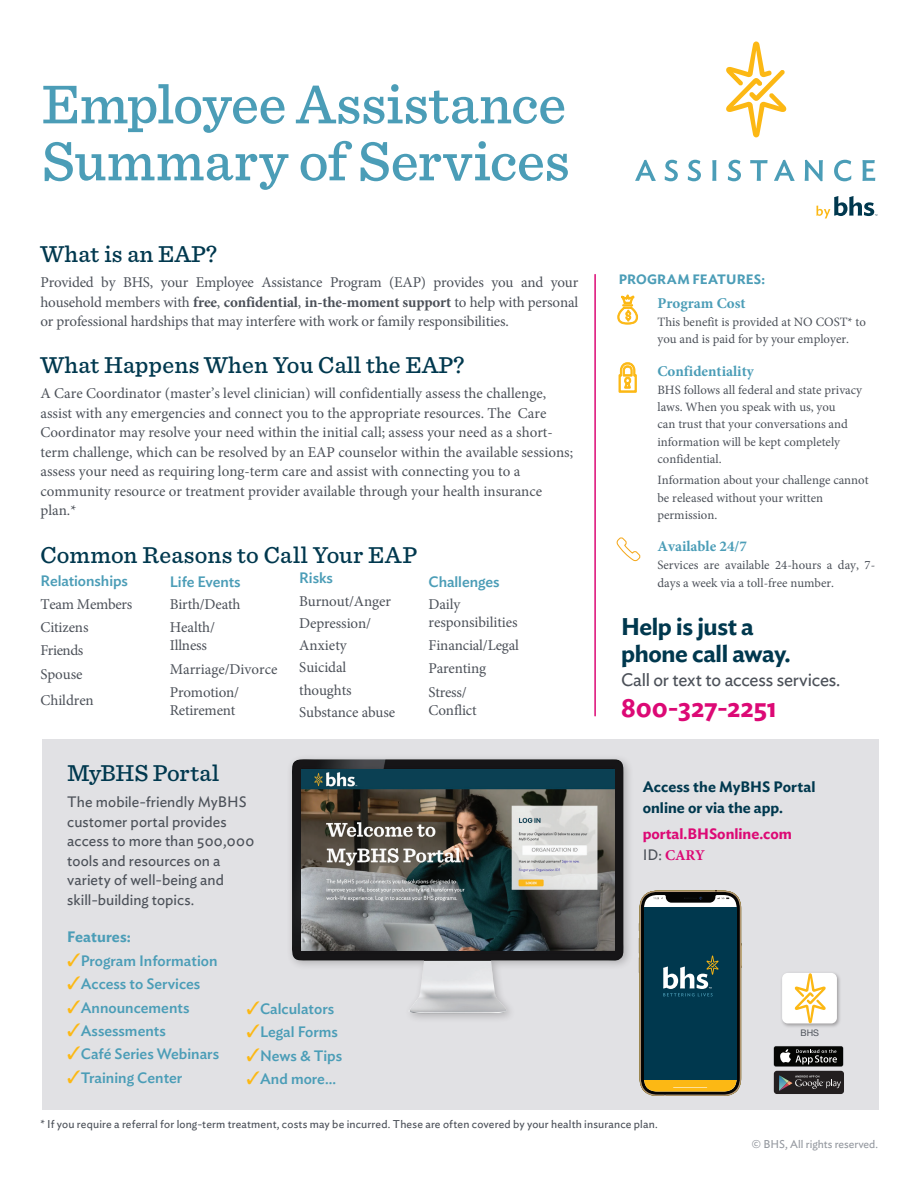
<style>
.page{position:relative;width:918px;height:1188px;background:#fff}
.page>*{position:absolute;margin:0;border:0;box-sizing:border-box;transform-origin:0 0}
.t1{font:500 57px/57px "Sentinel";letter-spacing:-.005em;color:#4b9db7}
.t2{font:600 27px "Ideal Sans";letter-spacing:-.005em;color:#dc0975}
.t3{font:500 24px "Sentinel";letter-spacing:.01em;color:#00384e}
.t4{font:600 24px/27px "Ideal Sans";letter-spacing:-.015em;color:#00384e}
.t5{font:500 24px "Sentinel";letter-spacing:-.01em;color:#00384e}
.t6{font:18px "Ideal Sans";letter-spacing:-.01em;color:#4c5159}
.t7{font:15px/19.5px "Minion Pro";color:#4c5159}
.t8{font:500 15px "Ideal Sans";color:#4b9db7}
.t9{font:15px/19.5px "Ideal Sans";letter-spacing:.005em;color:#4c5159}
.t10{font:700 15px "Minion Pro";color:#4b9db7}
.t11{font:600 15px/21px "Ideal Sans";color:#00384e}
.t12{font:15px/23px "Minion Pro";letter-spacing:-.02em;color:#4c5159}
.t13{font:600 15px "Ideal Sans";color:#dc0975}
.t14{font:600 15px "Ideal Sans";letter-spacing:.01em;color:#4b9db7}
.t15{font:700 15px "Minion Pro";color:#dc0975}
.t16{font:600 13.5px "Ideal Sans";letter-spacing:.005em;color:#4b9db7}
.t17{font:12.75px/17.2px "Minion Pro";color:#4c5159}
.t18{font:11.25px "Ideal Sans";letter-spacing:.015em;color:#4c5159}
.t19{font:11.25px "Ideal Sans";color:#9599a0}
.t20{font:9px "Helvetica Neue";color:#4c5159}
.s1{font-weight:700}
.s2{color:#fcb814}
.s3{font-family:"Ideal Sans";font-weight:400;color:#4c5159}
</style>
<div class="page">
<hr style="left:594px;top:275px;width:2px;height:441px;background:#dc0975">
<svg style="left:635px;top:160px;width:21px;height:21px"></svg>
<svg style="left:665px;top:160px;width:13px;height:21px"></svg>
<svg style="left:688px;top:160px;width:13px;height:21px"></svg>
<svg style="left:712px;top:160px;width:4px;height:21px"></svg>
<svg style="left:728px;top:160px;width:13px;height:21px"></svg>
<svg style="left:750px;top:160px;width:18px;height:21px"></svg>
<svg style="left:774px;top:160px;width:21px;height:21px"></svg>
<svg style="left:805px;top:160px;width:18px;height:21px"></svg>
<svg style="left:834px;top:160px;width:17px;height:21px"></svg>
<svg style="left:862px;top:160px;width:13px;height:21px"></svg>
<svg style="left:726px;top:42px;width:61px;height:95px"></svg>
<svg style="left:816px;top:196px;width:61px;height:22px"></svg>
<svg style="left:619px;top:362px;width:18px;height:31px"></svg>
<svg style="left:617px;top:295px;width:21px;height:29px"></svg>
<svg style="left:617px;top:537px;width:23px;height:24px"></svg>
<div style="left:42px;top:740px;width:837px;height:370px;background:#e1e1e4"></div>
<div style="left:286px;top:753px;width:348px;height:271px;background:#231f20;opacity:.25"></div>
<img style="left:292px;top:759px;width:332px;height:255px">
<img style="left:302px;top:769px;width:313px;height:181px">
<div style="left:773px;top:1046px;width:70px;height:21px;background:#414242;border-radius:2px"></div>
<div style="left:774px;top:1046px;width:69px;height:20px;background:#040503;border-radius:2px"></div>
<svg style="left:780px;top:1049px;width:57px;height:15px"></svg>
<div style="left:774px;top:1071px;width:70px;height:23px;background:#231f20;border-radius:3px"></div>
<svg style="left:779px;top:1075px;width:62px;height:16px"></svg>
<div style="left:780px;top:971px;width:62px;height:57px;background:#231f20;opacity:.35"></div>
<div style="left:782px;top:973px;width:55px;height:50px;background:#fff;border-radius:6px"></div>
<svg style="left:795px;top:973px;width:31px;height:50px"></svg>
<svg style="left:639px;top:891px;width:103px;height:205px;background:#264b51"></svg>
<h1 class="t1" style="left:42px;top:73px;width:530px">Employee Assistance<br>Summary of Services</h1>
<h3 class="t3" style="left:40px;top:236px;width:178px">What is an EAP?</h3>
<p class="t7" style="left:40px;top:273px;width:539px;text-align:justify">Provided by BHS, your Employee Assistance Program (EAP) provides you and your household members with <span class="s1">free</span>, <span class="s1">confidential</span>, <span class="s1">in-the-moment support</span> to help with personal or professional hardships that may interfere with work or family responsibilities.</p>
<h3 class="t3" style="left:40px;top:347px;width:426px">What Happens When You Call the EAP?</h3>
<p class="t7" style="left:40px;top:384px;width:534px">A Care Coordinator (master’s level clinician) will confidentially assess the challenge, assist with any emergencies and connect you to the appropriate resources. The Care Coordinator may resolve your need within the initial call; assess your need as a short&shy;term challenge, which can be resolved by an EAP counselor within the available sessions; assess your need as requiring long-term care and assist with connecting you to a community resource or treatment provider available through your health insurance plan.*</p>
<h3 class="t3" style="left:40px;top:536px;width:378px">Common Reasons to Call Your EAP</h3>
<p class="t8" style="left:40px;top:569px;width:89px">Relationships</p>
<p class="t12" style="left:40px;top:592px;width:93px">Team Members<br>Citizens<br>Friends</p>
<p class="t7" style="left:40px;top:662px;width:55px;line-height:25.5px">Spouse<br>Children</p>
<p class="t8" style="left:170px;top:570px;width:72px">Life Events</p>
<p class="t7" style="left:170px;top:593px;width:72px;line-height:23.4px">Birth/Death<br>Health/</p>
<p class="t7" style="left:170px;top:634px;width:109px;line-height:23.4px">Illness<br>Marriage/Divorce<br>Promotion/</p>
<p class="t7" style="left:170px;top:701px;width:67px">Retirement</p>
<p class="t8" style="left:299px;top:567px;width:35px">Risks</p>
<p class="t7" style="left:299px;top:590px;width:97px;line-height:22.4px">Burnout/Anger<br>Depression/<br>Anxiety<br>Suicidal thoughts<br>Substance abuse</p>
<p class="t8" style="left:429px;top:570px;width:72px">Challenges</p>
<p class="t7" style="left:429px;top:595px;width:91px;line-height:18px">Daily responsibilities</p>
<p class="t7" style="left:429px;top:635px;width:92px;line-height:22.2px">Financial/Legal<br>Parenting</p>
<p class="t7" style="left:429px;top:683px;width:50px;line-height:18px">Stress/<br>Conflict</p>
<h3 class="t5" style="left:67px;top:755px;width:153px">MyBHS Portal</h3>
<p class="t9" style="left:67px;top:791px;width:189px">The mobile-friendly MyBHS customer portal provides access to more than 500,000 tools and resources on a variety of well-being and skill-building topics.</p>
<p class="t14" style="left:67px;top:925px;width:65px">Features:</p>
<p class="t8" style="left:67px;top:949px;width:152px"><span class="s2">✓</span>Program Information</p>
<p class="t8" style="left:67px;top:972px;width:135px"><span class="s2">✓</span>Access to Services</p>
<p class="t8" style="left:67px;top:996px;width:124px"><span class="s2">✓</span>Announcements</p>
<p class="t8" style="left:67px;top:1019px;width:100px"><span class="s2">✓</span>Assessments</p>
<p class="t8" style="left:67px;top:1043px;width:153px"><span class="s2">✓</span>Café Series Webinars</p>
<p class="t8" style="left:67px;top:1066px;width:117px"><span class="s2">✓</span>Training Center</p>
<p class="t8" style="left:247px;top:997px;width:89px"><span class="s2">✓</span>Calculators</p>
<p class="t8" style="left:247px;top:1021px;width:93px"><span class="s2">✓</span>Legal Forms</p>
<p class="t8" style="left:247px;top:1044px;width:97px"><span class="s2">✓</span>News &amp; Tips</p>
<p class="t8" style="left:247px;top:1067px;width:91px"><span class="s2">✓</span>And more...</p>
<p class="t16" style="left:619px;top:268px;width:148px">PROGRAM FEATURES:</p>
<p class="t10" style="left:657px;top:292px;width:90px">Program Cost</p>
<p class="t17" style="left:657px;top:313px;width:210px">This benefit is provided at NO COST* to you and is paid for by your employer.</p>
<p class="t10" style="left:657px;top:360px;width:98px">Confidentiality</p>
<p class="t17" style="left:657px;top:381px;width:206px">BHS follows all federal and state privacy laws. When you speak with us, you<br>can trust that your conversations and information will be kept completely confidential.</p>
<p class="t17" style="left:657px;top:472px;width:213px">Information about your challenge cannot be released without your written permission.</p>
<p class="t10" style="left:657px;top:536px;width:91px">Available 24/7</p>
<p class="t17" style="left:657px;top:557px;width:219px">Services are available 24-hours a day, 7- days a week via a toll-free number.</p>
<h3 class="t4" style="left:621px;top:611px;width:171px">Help is just a phone call away.</h3>
<p class="t6" style="left:621px;top:666px;width:221px">Call or text to access services.</p>
<h2 class="t2" style="left:621px;top:686px;width:157px">800-327-2251</h2>
<p class="t11" style="left:643px;top:775px;width:174px">Access the MyBHS Portal online or via the app.</p>
<p class="t13" style="left:643px;top:822px;width:151px">portal.BHSonline.com</p>
<p class="t15" style="left:643px;top:845px;width:64px"><span class="s3">ID:</span> CARY</p>
<p class="t20" style="left:801px;top:1027px;width:20px">BHS</p>
<p class="t18" style="left:40px;top:1116px;width:619px">* If you require a referral for long-term treatment, costs may be incurred. These are often covered by your health insurance plan.</p>
<p class="t19" style="left:751px;top:1136px;width:128px">© BHS, All rights reserved.</p>
</div>
